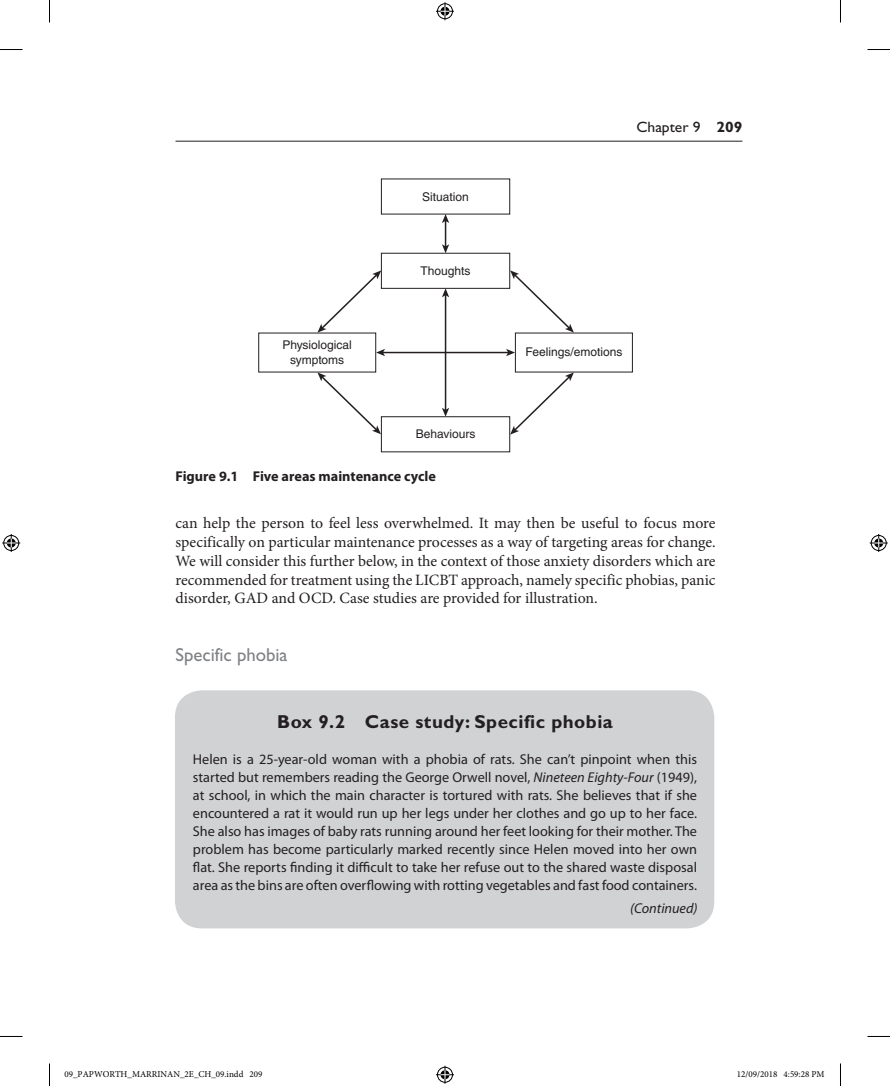
<style>
.page{position:relative;width:890px;height:1086px;background:#fff}
.page>*{position:absolute;margin:0;border:0;box-sizing:border-box;transform-origin:0 0}
.BX1_TI{font:700 18.75px "Gill Sans Std";letter-spacing:.025em;color:#231f20}
.t1{font:18.75px "Gill Sans Std";color:#808285}
.TEXT_IND{font:15.75px/18.8px "Minion Pro";color:#231f20;text-align:justify}
.t2{font:15px "Gill Sans Std";color:#231f20;scale:1.04 1}
.BX1_TEXT{font:14.25px/18px "Myriad Pro";color:#231f20;text-align:justify}
.FC{font:700 14.25px "Myriad Pro";color:#231f20}
.TT{font:italic 14.25px "Myriad Pro";color:#231f20}
.t3{font:12px/15px "Helvetica LT Std";color:#231f20;text-align:center}
.t4{font:9px "Minion Pro";color:#000}
.s1{font-weight:700}
.s2{font-style:italic}
</style>
<div class="page">
<hr style="left:176px;top:141px;width:566px;height:1px;background:#231f20">
<div style="left:381px;top:253px;width:129px;height:36px;background:#fff;border:1px solid #231f20"></div>
<div style="left:381px;top:416px;width:129px;height:36px;border:1px solid #231f20"></div>
<hr style="left:382px;top:352px;width:127px;height:1px;background:#231f20">
<svg style="left:376px;top:349px;width:9px;height:7px"></svg>
<svg style="left:506px;top:349px;width:9px;height:7px"></svg>
<hr style="left:445px;top:295px;width:1px;height:115px;background:#231f20">
<svg style="left:442px;top:408px;width:7px;height:9px"></svg>
<svg style="left:442px;top:288px;width:7px;height:9px"></svg>
<svg style="left:442px;top:214px;width:7px;height:39px"></svg>
<svg style="left:317px;top:270px;width:64px;height:62px"></svg>
<svg style="left:510px;top:270px;width:64px;height:62px"></svg>
<svg style="left:317px;top:372px;width:64px;height:62px"></svg>
<svg style="left:510px;top:372px;width:64px;height:62px"></svg>
<div style="left:175px;top:690px;width:539px;height:238px;background:#d1d2d4;border-radius:27px"></div>
<svg style="left:0;top:49px;width:22px;height:1px"></svg>
<svg style="left:867px;top:49px;width:23px;height:1px"></svg>
<svg style="left:0;top:1036px;width:22px;height:1px"></svg>
<svg style="left:867px;top:1036px;width:23px;height:1px"></svg>
<svg style="left:49px;top:0;width:1px;height:23px"></svg>
<svg style="left:49px;top:1063px;width:1px;height:22px"></svg>
<svg style="left:840px;top:0;width:1px;height:23px"></svg>
<svg style="left:840px;top:1063px;width:1px;height:22px"></svg>
<svg style="left:436px;top:2px;width:18px;height:18px"></svg>
<svg style="left:436px;top:1065px;width:18px;height:18px"></svg>
<svg style="left:2px;top:534px;width:18px;height:18px"></svg>
<svg style="left:870px;top:534px;width:18px;height:18px"></svg>
<p class="t3" style="left:282px;top:337px;width:71px">Physiological symptoms</p>
<p class="t3" style="left:422px;top:189px;width:48px">Situation</p>
<p class="t3" style="left:420px;top:263px;width:52px">Thoughts</p>
<p class="t3" style="left:416px;top:427px;width:61px">Behaviours</p>
<p class="t2" style="left:636px;top:118px;width:103px">Chapter 9 <span class="s1">209</span></p>
<p class="t3" style="left:525px;top:344px;width:99px">Feelings/emotions</p>
<p class="FC" style="left:176px;top:467px;width:262px">Figure 9.1 Five areas maintenance cycle</p>
<p class="TEXT_IND" style="left:176px;top:514px;width:542px">can help the person to feel less overwhelmed. It may then be useful to focus more specifically on particular maintenance processes as a way of targeting areas for change.<br>We will consider this further below, in the context of those anxiety disorders which are recommended for treatment using the LICBT approach, namely specific phobias, panic disorder, GAD and OCD. Case studies are provided for illustration.</p>
<h2 class="t1" style="left:176px;top:644px;width:114px">Specific phobia</h2>
<p class="BX1_TI" style="left:277px;top:710px;width:337px">Box 9.2 Case study: Specific phobia</p>
<p class="BX1_TEXT" style="left:193px;top:749px;width:506px">Helen is a 25-year-old woman with a phobia of rats. She can’t pinpoint when this started but remembers reading the George Orwell novel, <span class="s2">Nineteen Eighty-Four</span> (1949), at school, in which the main character is tortured with rats. She believes that if she encountered a rat it would run up her legs under her clothes and go up to her face.<br>She also has images of baby rats running around her feet looking for their mother. The problem has become particularly marked recently since Helen moved into her own flat. She reports finding it difficult to take her refuse out to the shared waste disposal area as the bins are often overflowing with rotting vegetables and fast food containers.</p>
<p class="TT" style="left:630px;top:899px;width:69px">(Continued)</p>
<p class="t4" style="left:64px;top:1068px;width:199px">09_PAPWORTH_MARRINAN_2E_CH_09.indd 209</p>
<p class="t4" style="left:737px;top:1068px;width:89px">12/09/2018 4:59:28 PM</p>
</div>
